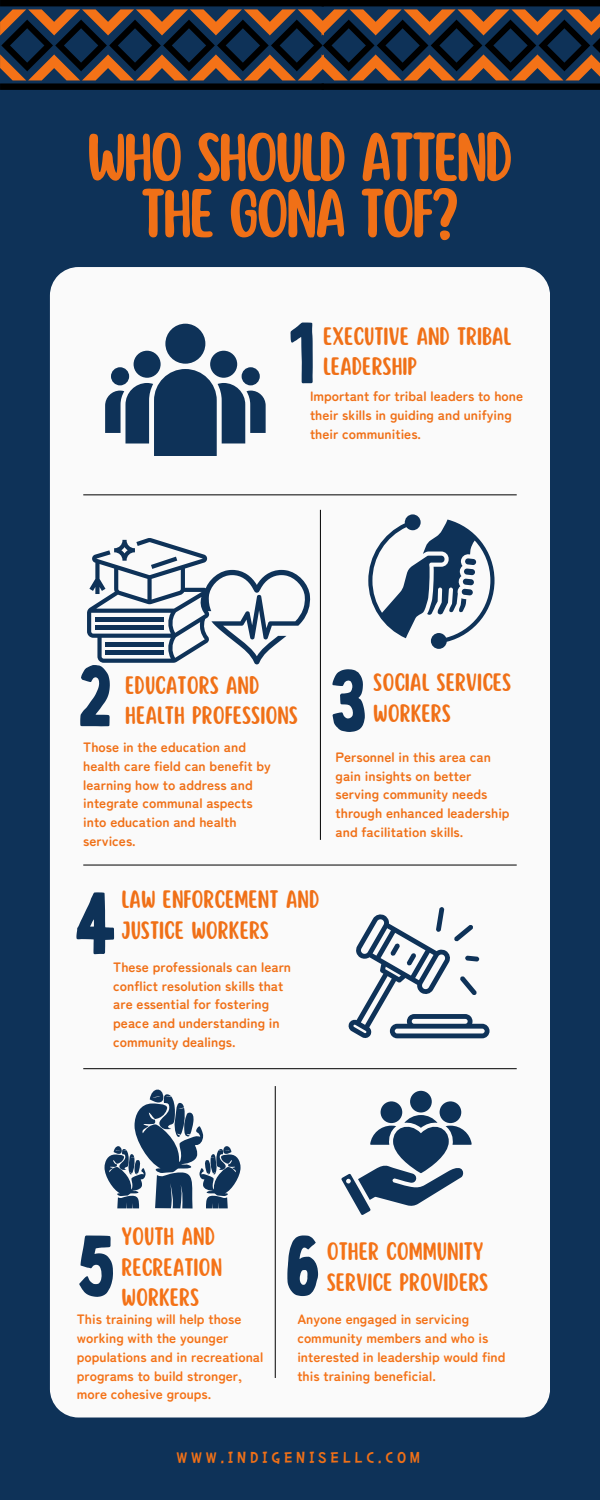
<style>
.page{position:relative;width:600px;height:1500px;background:#0e3258}
.page>*{position:absolute;margin:0;border:0;box-sizing:border-box;transform-origin:0 0}
.t1{font:85.1px "Bobby Jones";color:#0e3258}
.t2{font:60.6px/56.2px "Scripter";letter-spacing:-.05em;color:#f07017;text-align:center}
.t3{font:22.1px/30.8px "Scripter";color:#f07017}
.t4{font:22.1px/30.8px "Scripter";color:#f47217}
.t5{font:16.1px "TT Nauidongmu R";letter-spacing:.235em;color:#f07017}
.t6{font:700 13.6px/18.8px "Zen Maru Gothic";color:#f07017}
.t7{font:700 13.6px/18.8px "Zen Maru Gothic";color:#f47217}
</style>
<div class="page">
<div style="left:50px;top:267px;width:500px;height:1151px;background:#fafafa"></div>
<hr style="left:83px;top:494px;width:434px;height:1px;background:#000">
<hr style="left:83px;top:865px;width:434px;height:1px;background:#000">
<hr style="left:83px;top:1068px;width:434px;height:1px;background:#000">
<hr style="left:320px;top:510px;width:1px;height:330px;background:#000">
<hr style="left:275px;top:1086px;width:1px;height:292px;background:#000">
<svg style="left:0;top:0;width:600px;height:90px"></svg>
<svg style="left:242px;top:367px;width:18px;height:18px"></svg>
<svg style="left:111px;top:367px;width:18px;height:18px"></svg>
<div style="left:210px;top:351px;width:27px;height:27px;background:#0e3258;border-radius:50%"></div>
<div style="left:134px;top:351px;width:27px;height:27px;background:#0e3258;border-radius:50%"></div>
<div style="left:165px;top:324px;width:40px;height:40px;background:#0e3258;border-radius:50%"></div>
<svg style="left:105px;top:369px;width:161px;height:87px"></svg>
<svg style="left:368px;top:514px;width:126px;height:135px"></svg>
<svg style="left:105px;top:1086px;width:135px;height:122px"></svg>
<svg style="left:348px;top:907px;width:141px;height:132px"></svg>
<svg style="left:341px;top:1091px;width:131px;height:124px"></svg>
<svg style="left:87px;top:538px;width:224px;height:126px"></svg>
<p class="t2" style="left:87px;top:132px;width:428px">WHO SHOULD ATTEND<br>THE GONA TOF?</p>
<p class="t1" style="left:287px;top:299px;width:31px">1</p>
<h2 class="t3" style="left:323px;top:322px;width:190px">EXECUTIVE AND TRIBAL<br>LEADERSHIP</h2>
<p class="t6" style="left:310px;top:386px;width:215px">Important for tribal leaders to hone their skills in guiding and unifying their communities.</p>
<p class="t1" style="left:77px;top:642px;width:38px">2</p>
<p class="t3" style="left:125px;top:671px;width:174px">EDUCATORS AND<br>HEALTH PROFESSIONS</p>
<p class="t1" style="left:329px;top:647px;width:41px">3</p>
<p class="t3" style="left:373px;top:668px;width:140px">SOCIAL SERVICES<br>WORKERS</p>
<p class="t6" style="left:83px;top:737px;width:189px">Those in the education and health care field can benefit by learning how to address and integrate communal aspects into education and health services.</p>
<p class="t6" style="left:336px;top:746px;width:176px">Personnel in this area can gain insights on better serving community needs through enhanced leadership and facilitation skills.</p>
<h2 class="t3" style="left:122px;top:885px;width:199px">LAW ENFORCEMENT AND<br>JUSTICE WORKERS</h2>
<p class="t6" style="left:113px;top:956px;width:179px">These professionals can learn conflict resolution skills that are essential for fostering peace and understanding in community dealings.</p>
<p class="t1" style="left:73px;top:869px;width:46px">4</p>
<p class="t4" style="left:122px;top:1222px;width:102px">YOUTH AND<br>RECREATION<br>WORKERS</p>
<p class="t1" style="left:76px;top:1212px;width:42px">5</p>
<p class="t1" style="left:284px;top:1212px;width:39px">6</p>
<h2 class="t4" style="left:327px;top:1237px;width:163px">OTHER COMMUNITY<br>SERVICE PROVIDERS</h2>
<h2 class="t7" style="left:77px;top:1309px;width:188px">This training will help those working with the younger populations and in recreational programs to build stronger, more cohesive groups.</h2>
<p class="t7" style="left:297px;top:1309px;width:210px">Anyone engaged in servicing community members and who is interested in leadership would find this training beneficial.</p>
<h1 class="t5" style="left:176px;top:1449px;width:245px">WWW.INDIGENISELLC.COM</h1>
</div>
